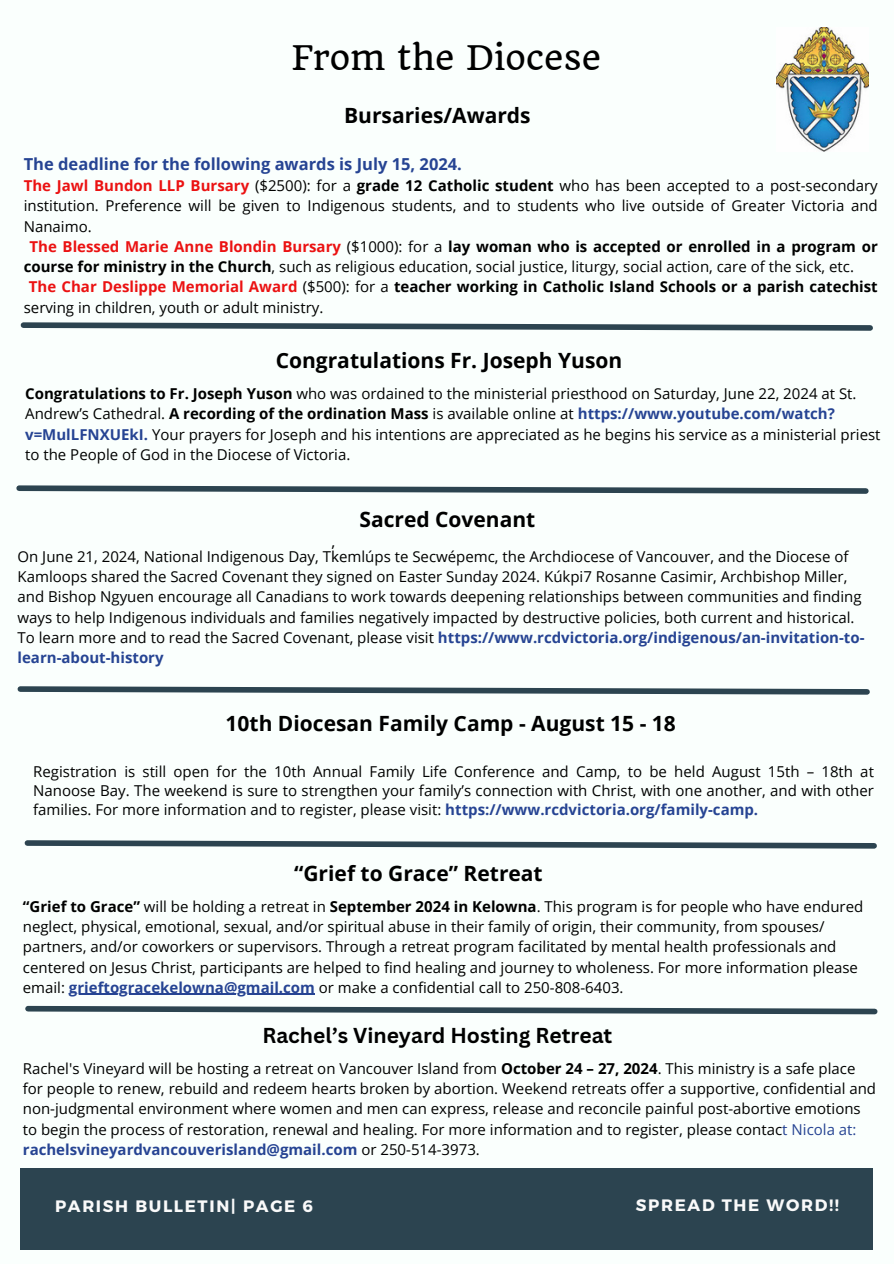
<style>
.page{position:relative;width:894px;height:1264px;background:#fff}
.page>*{position:absolute;margin:0;border:0;box-sizing:border-box;transform-origin:0 0}
.t1{font:33px "Quando";color:#000}
.t2{font:700 21px "Open Sans";color:#000}
.t3{font:700 21px "Canva Sans";color:#000}
.t4{font:700 16.5px "Open Sans";color:#264493}
.t5{font:700 16.5px "Montserrat";letter-spacing:.1em;color:#fafafa}
.t6{font:15px/20.2px "Open Sans";color:#000}
.t7{font:700 15px/20.2px "Open Sans";color:#000}
.s1{font-weight:700;color:#eb1212}
.s2{font-weight:700}
.s3{color:#eb1212}
.s4{font-weight:400}
.s5{font-weight:700;color:#264493}
.s6{font-family:"Noto Sans"}
.s7{color:#264493}
</style>
<div class="page">
<div style="left:0;top:0;width:893px;height:1263px;background:#fafffd"></div>
<div style="left:20px;top:1168px;width:852px;height:81px;background:#2c4450"></div>
<img style="left:776px;top:27px;width:91px;height:125px">
<svg style="left:25px;top:1005px;width:853px;height:10px"></svg>
<svg style="left:24px;top:840px;width:853px;height:9px"></svg>
<svg style="left:16px;top:485px;width:853px;height:9px"></svg>
<svg style="left:17px;top:686px;width:853px;height:9px"></svg>
<svg style="left:20px;top:322px;width:853px;height:9px"></svg>
<hr style="left:69px;top:993px;width:246px;height:2px;background:#264493">
<h2 class="t1" style="left:291px;top:37px;width:311px">From the Diocese</h2>
<h2 class="t2" style="left:344px;top:100px;width:188px">Bursaries/Awards</h2>
<h2 class="t4" style="left:24px;top:152px;width:439px">The deadline for the following awards is July 15, 2024.</h2>
<p class="t6" style="left:24px;top:175px;width:855px;text-align:justify"><span class="s1">The Jawl Bundon LLP Bursary</span> ($2500): for a <span class="s2">grade 12 Catholic student</span> who has been accepted to a post-secondary institution. Preference will be given to Indigenous students, and to students who live outside of Greater Victoria and Nanaimo.</p>
<h2 class="t6" style="left:24px;top:236px;width:855px;text-indent:6px"><span class="s1">The Blessed Marie Anne Blondin Bursary</span> ($1000): for a <span class="s2">lay woman who is accepted or enrolled in a program or course for ministry in the Church</span>, such as religious education, social justice, liturgy, social action, care of the sick, etc.</h2>
<p class="t7" style="left:24px;top:276px;width:855px;text-indent:5px"><span class="s3">The Char Deslippe Memorial Award</span> <span class="s4">($500): for a</span> teacher working in Catholic Island Schools or a parish catechist <span class="s4">serving in children, youth or adult ministry.</span></p>
<p class="t2" style="left:275px;top:345px;width:348px">Congratulations Fr. Joseph Yuson</p>
<h2 class="t6" style="left:25px;top:383px;width:856px"><span class="s2">Congratulations to Fr. Joseph Yuson</span> who was ordained to the ministerial priesthood on Saturday, June 22, 2024 at St.<br>Andrew’s Cathedral. <span class="s2">A recording of the ordination Mass</span> is available online at <span class="s5">https://www.youtube.com/watch? v=MulLFNXUEkI.</span> Your prayers for Joseph and his intentions are appreciated as he begins his service as a ministerial priest to the People of God in the Diocese of Victoria.</h2>
<h3 class="t2" style="left:359px;top:504px;width:177px">Sacred Covenant</h3>
<p class="t6" style="left:18px;top:546px;width:848px">On June 21, 2024, National Indigenous Day, T<span class="s6">k̓</span>emlúps te Secwépemc, the Archdiocese of Vancouver, and the Diocese of Kamloops shared the Sacred Covenant they signed on Easter Sunday 2024. Kúkpi7 Rosanne Casimir, Archbishop Miller, and Bishop Ngyuen encourage all Canadians to work towards deepening relationships between communities and finding ways to help Indigenous individuals and families negatively impacted by destructive policies, both current and historical.<br>To learn more and to read the Sacred Covenant, please visit <span class="s5">https://www.rcdvictoria.org/indigenous/an-invitation-to&shy;learn-about-history</span></p>
<p class="t2" style="left:225px;top:708px;width:451px">10th Diocesan Family Camp - August 15 - 18</p>
<p class="t6" style="left:33px;top:761px;width:842px;line-height:19.2px;text-align:justify">Registration is still open for the 10th Annual Family Life Conference and Camp, to be held August 15th – 18th at Nanoose Bay. The weekend is sure to strengthen your family’s connection with Christ, with one another, and with other families. For more information and to register, please visit: <span class="s5">https://www.rcdvictoria.org/family-camp.</span></p>
<h3 class="t2" style="left:294px;top:858px;width:250px">“Grief to Grace” Retreat</h3>
<p class="t6" style="left:23px;top:895px;width:841px"><span class="s2">“Grief to Grace”</span> will be holding a retreat in <span class="s2">September 2024 in Kelowna</span>. This program is for people who have endured neglect, physical, emotional, sexual, and/or spiritual abuse in their family of origin, their community, from spouses/ partners, and/or coworkers or supervisors. Through a retreat program facilitated by mental health professionals and centered on Jesus Christ, participants are helped to find healing and journey to wholeness. For more information please email: <span class="s5">grieftogracekelowna@gmail.com</span> or make a confidential call to 250-808-6403.</p>
<h2 class="t3" style="left:262px;top:1020px;width:351px">Rachel’s Vineyard Hosting Retreat</h2>
<p class="t6" style="left:23px;top:1057px;width:854px">Rachel's Vineyard will be hosting a retreat on Vancouver Island from <span class="s2">October 24 – 27, 2024</span>. This ministry is a safe place for people to renew, rebuild and redeem hearts broken by abortion. Weekend retreats offer a supportive, confidential and non-judgmental environment where women and men can express, release and reconcile painful post-abortive emotions to begin the process of restoration, renewal and healing. For more information and to register, please contac<span class="s7">t Nicola at: </span><span class="s5">rachelsvineyardvancouverisland@gmail.com</span> or 250-514-3973.</p>
<p class="t5" style="left:55px;top:1195px;width:259px">PARISH BULLETIN| PAGE 6</p>
<p class="t5" style="left:635px;top:1194px;width:204px">SPREAD THE WORD!!</p>
</div>
